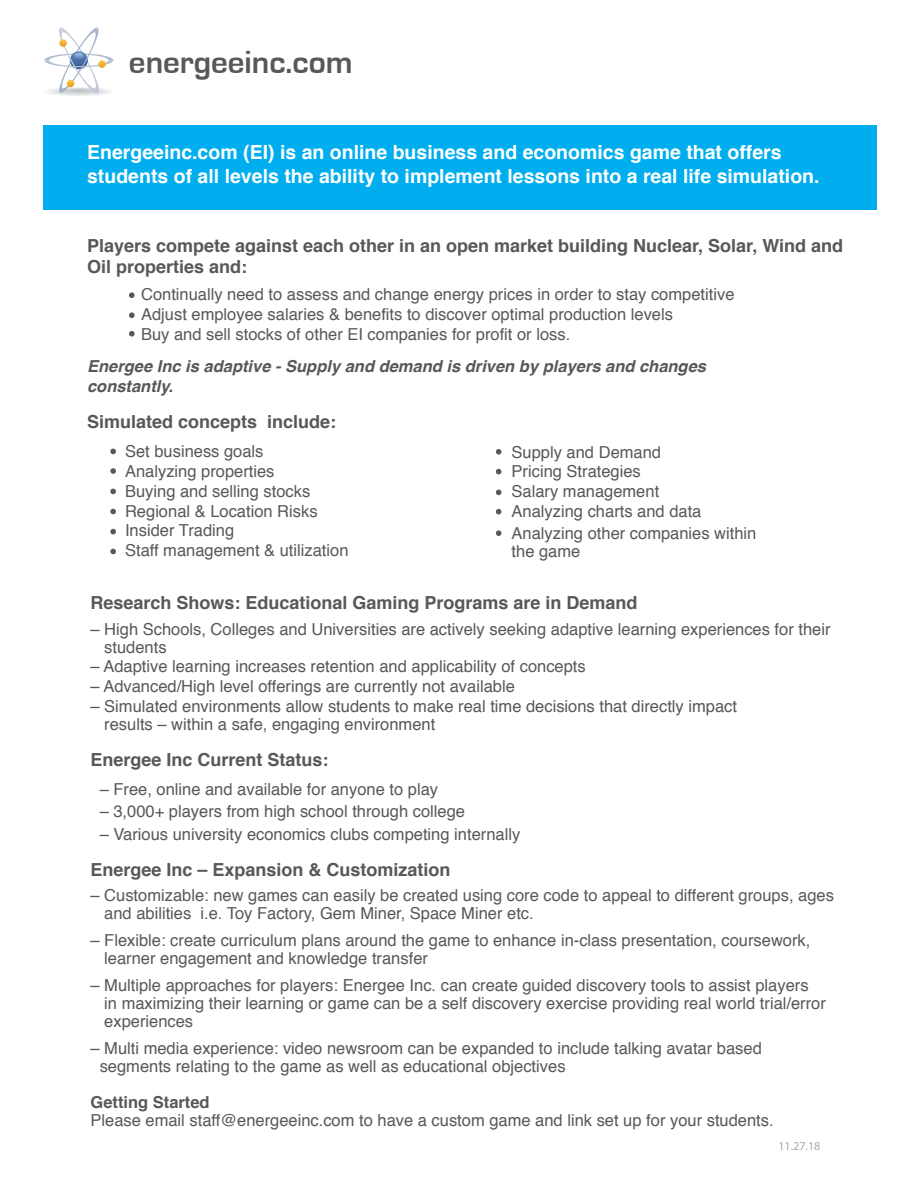
<style>
.page{position:relative;width:918px;height:1188px;background:#fff}
.page>*{position:absolute;margin:0;border:0;box-sizing:border-box;transform-origin:0 0}
.t1{font:700 33px "Eurostile";color:#57585a}
.t2{font:700 19.5px/23.4px "Helvetica";color:#fff}
.t3{font:700 18px/21.6px "Helvetica";color:#57585a}
.t4{font:16.5px/19.8px "Helvetica";color:#57585a}
.t5{font:italic 700 16.5px/19.8px "Helvetica";color:#57585a}
.t6{font:700 16.5px "Helvetica";color:#57585a}
.t7{font:12px "Myriad Pro";color:#a8a9ad}
</style>
<div class="page">
<div style="left:43px;top:125px;width:834px;height:85px;background:#00aeef"></div>
<div style="left:46px;top:88px;width:66px;height:8px;background:#f8f8f9;border-radius:50%"></div>
<div style="left:48px;top:88px;width:62px;height:8px;background:#f4f5f5;border-radius:50%"></div>
<svg style="left:44px;top:27px;width:69px;height:68px"></svg>
<svg style="left:129px;top:292px;width:6px;height:6px"></svg>
<svg style="left:129px;top:312px;width:6px;height:6px"></svg>
<svg style="left:129px;top:331px;width:6px;height:6px"></svg>
<svg style="left:110px;top:449px;width:6px;height:5px"></svg>
<svg style="left:110px;top:468px;width:6px;height:6px"></svg>
<svg style="left:110px;top:489px;width:6px;height:5px"></svg>
<svg style="left:110px;top:509px;width:6px;height:5px"></svg>
<svg style="left:110px;top:529px;width:6px;height:5px"></svg>
<svg style="left:496px;top:449px;width:5px;height:6px"></svg>
<svg style="left:110px;top:549px;width:6px;height:5px"></svg>
<svg style="left:496px;top:469px;width:5px;height:5px"></svg>
<svg style="left:496px;top:490px;width:5px;height:5px"></svg>
<svg style="left:496px;top:509px;width:5px;height:6px"></svg>
<svg style="left:496px;top:530px;width:5px;height:6px"></svg>
<h1 class="t1" style="left:129px;top:45px;width:225px">energeeinc.com</h1>
<p class="t2" style="left:87px;top:141px;width:734px">Energeeinc.com (EI) is an online business and economics game that offers students of all levels the ability to implement lessons into a real life simulation.</p>
<p class="t3" style="left:87px;top:235px;width:758px">Players compete against each other in an open market building Nuclear, Solar, Wind and<br>Oil properties and:</p>
<p class="t4" style="left:141px;top:285px;width:595px">Continually need to assess and change energy prices in order to stay competitive<br>Adjust employee salaries &amp; benefits to discover optimal production levels<br>Buy and sell stocks of other EI companies for profit or loss.</p>
<p class="t5" style="left:87px;top:356px;width:620px">Energee Inc is adaptive - Supply and demand is driven by players and changes constantly.</p>
<p class="t3" style="left:87px;top:411px;width:251px">Simulated concepts include:</p>
<p class="t4" style="left:125px;top:442px;width:225px">Set business goals<br>Analyzing properties<br>Buying and selling stocks<br>Regional &amp; Location Risks<br>Insider Trading<br>Staff management &amp; utilization</p>
<p class="t4" style="left:512px;top:442px;width:191px">Supply and Demand<br>Pricing Strategies<br>Salary management<br>Analyzing charts and data</p>
<p class="t4" style="left:512px;top:525px;width:246px;line-height:18px">Analyzing other companies within the game</p>
<p class="t3" style="left:91px;top:592px;width:549px">Research Shows: Educational Gaming Programs are in Demand</p>
<p class="t4" style="left:104px;top:620px;width:728px;line-height:18px;text-indent:-14px">– High Schools, Colleges and Universities are actively seeking adaptive learning experiences for their students</p>
<p class="t4" style="left:91px;top:657px;width:497px">– Adaptive learning increases retention and applicability of concepts</p>
<p class="t4" style="left:91px;top:677px;width:426px">– Advanced/High level offerings are currently not available</p>
<p class="t4" style="left:104px;top:698px;width:634px;line-height:18px;text-indent:-14px">– Simulated environments allow students to make real time decisions that directly impact results – within a safe, engaging environment</p>
<p class="t3" style="left:91px;top:749px;width:240px">Energee Inc Current Status:</p>
<p class="t4" style="left:100px;top:779px;width:340px">– Free, online and available for anyone to play</p>
<p class="t4" style="left:100px;top:802px;width:367px">– 3,000+ players from high school through college</p>
<p class="t4" style="left:100px;top:824px;width:422px">– Various university economics clubs competing internally</p>
<p class="t3" style="left:91px;top:859px;width:362px">Energee Inc – Expansion &amp; Customization</p>
<p class="t4" style="left:104px;top:887px;width:731px;line-height:18px;text-indent:-14px">– Customizable: new games can easily be created using core code to appeal to different groups, ages and abilities i.e. Toy Factory, Gem Miner, Space Miner etc.</p>
<p class="t4" style="left:104px;top:932px;width:708px;line-height:18px;text-indent:-14px">– Flexible: create curriculum plans around the game to enhance in-class presentation, coursework, learner engagement and knowledge transfer</p>
<p class="t4" style="left:104px;top:977px;width:723px;line-height:18px;text-indent:-14px">– Multiple approaches for players: Energee Inc. can create guided discovery tools to assist players<br>in maximizing their learning or game can be a self discovery exercise providing real world trial/error experiences</p>
<p class="t4" style="left:100px;top:1040px;width:664px;line-height:18px;text-indent:-9px">– Multi media experience: video newsroom can be expanded to include talking avatar based segments relating to the game as well as educational objectives</p>
<p class="t6" style="left:91px;top:1089px;width:121px">Getting Started</p>
<p class="t4" style="left:91px;top:1111px;width:685px">Please email staff@energeeinc.com to have a custom game and link set up for your students.</p>
<p class="t7" style="left:778px;top:1138px;width:43px">11.27.18</p>
</div>
